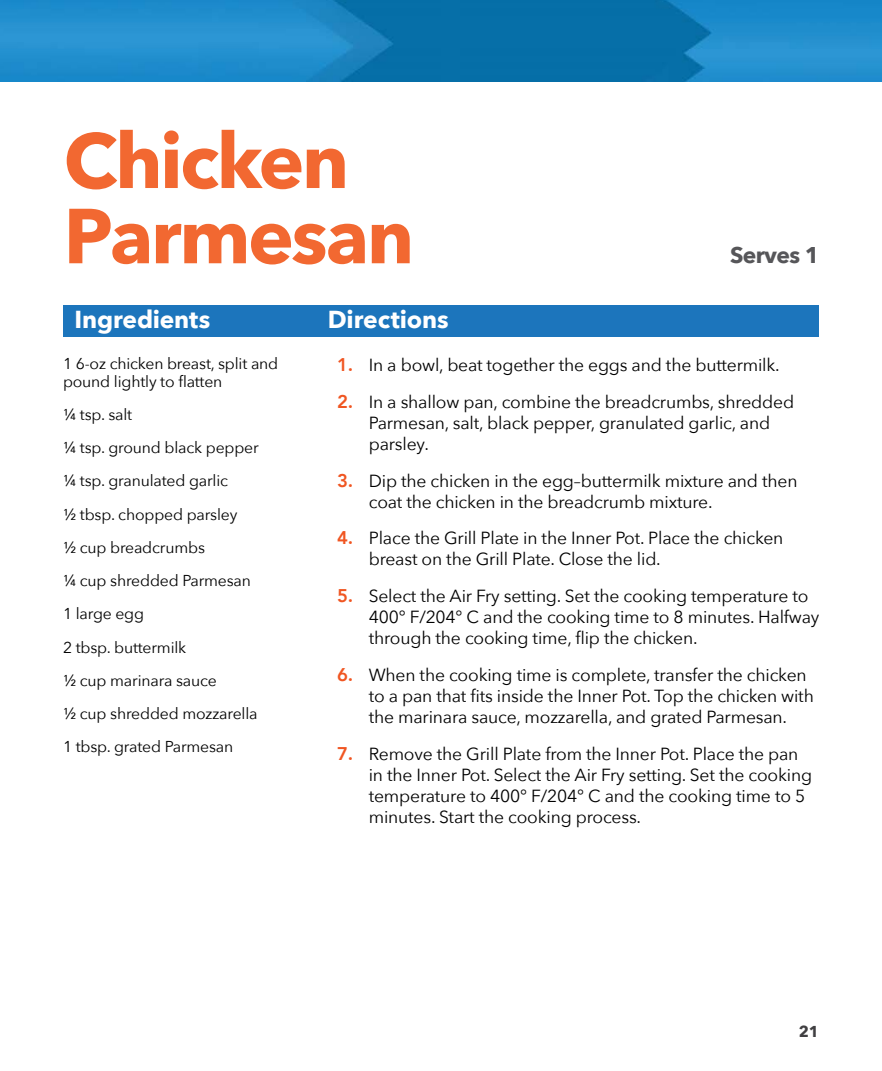
<style>
.page{position:relative;width:882px;height:1071px;background:#fff}
.page>*{position:absolute;margin:0;border:0;box-sizing:border-box;transform-origin:0 0}
.Recipe_Title{font:700 77px/75.2px "Avenir Next";letter-spacing:-.03em;color:#f26831}
.t1{font:700 24.5px "Avenir Next";letter-spacing:-.005em;color:#fff}
.Recipe_Title-2{font:700 22.75px "Avenir Next";letter-spacing:-.025em;color:#565659}
.t2{font:17.5px/21px "Avenir Next";letter-spacing:-.01em;color:#000}
.Ingredients{font:15.75px/17.5px "Avenir Next";letter-spacing:-.01em;color:#000}
.t3{font:700 15.75px "Avenir Next";color:#414042}
.s1{font-family:"Avenir";font-weight:800;font-size:18.38px;color:#f05622}
</style>
<div class="page">
<img style="left:0;top:0;width:882px;height:82px">
<div style="left:63px;top:305px;width:756px;height:32px;background:#1c75bc"></div>
<p class="Recipe_Title" style="left:64px;top:122px;width:352px">Chicken<br>Parmesan</p>
<h2 class="t1" style="left:75px;top:298px;width:137px">Ingredients</h2>
<h2 class="t1" style="left:328px;top:298px;width:122px">Directions</h2>
<p class="Recipe_Title-2" style="left:730px;top:236px;width:91px">Serves 1</p>
<p class="Ingredients" style="left:63px;top:354px;width:217px">1 6-oz chicken breast, split and pound lightly to flatten</p>
<p class="Ingredients" style="left:63px;top:405px;width:71px">¼ tsp. salt</p>
<p class="Ingredients" style="left:63px;top:438px;width:197px">¼ tsp. ground black pepper</p>
<p class="Ingredients" style="left:63px;top:472px;width:167px">¼ tsp. granulated garlic</p>
<p class="Ingredients" style="left:63px;top:505px;width:176px">½ tbsp. chopped parsley</p>
<p class="Ingredients" style="left:63px;top:538px;width:144px">½ cup breadcrumbs</p>
<p class="Ingredients" style="left:63px;top:571px;width:190px">¼ cup shredded Parmesan</p>
<p class="Ingredients" style="left:63px;top:605px;width:83px">1 large egg</p>
<p class="Ingredients" style="left:63px;top:638px;width:125px">2 tbsp. buttermilk</p>
<p class="Ingredients" style="left:63px;top:671px;width:155px">½ cup marinara sauce</p>
<p class="Ingredients" style="left:63px;top:704px;width:196px">½ cup shredded mozzarella</p>
<p class="Ingredients" style="left:63px;top:738px;width:172px">1 tbsp. grated Parmesan</p>
<p class="t2" style="left:337px;top:354px;width:444px"><span class="s1">1.</span> In a bowl, beat together the eggs and the buttermilk.</p>
<p class="t2" style="left:369px;top:390px;width:427px;text-indent:-32px"><span class="s1">2.</span> In a shallow pan, combine the breadcrumbs, shredded<br>Parmesan, salt, black pepper, granulated garlic, and parsley.</p>
<p class="t2" style="left:369px;top:469px;width:430px;text-indent:-32px"><span class="s1">3.</span> Dip the chicken in the egg–buttermilk mixture and then coat the chicken in the breadcrumb mixture.</p>
<p class="t2" style="left:369px;top:527px;width:416px;text-indent:-32px"><span class="s1">4.</span> Place the Grill Plate in the Inner Pot. Place the chicken breast on the Grill Plate. Close the lid.</p>
<p class="t2" style="left:369px;top:585px;width:452px;text-indent:-32px"><span class="s1">5.</span> Select the Air Fry setting. Set the cooking temperature to<br>400° F/204° C and the cooking time to 8 minutes. Halfway through the cooking time, flip the chicken.</p>
<p class="t2" style="left:369px;top:663px;width:447px;text-indent:-32px"><span class="s1">6.</span> When the cooking time is complete, transfer the chicken to a pan that fits inside the Inner Pot. Top the chicken with the marinara sauce, mozzarella, and grated Parmesan.</p>
<p class="t2" style="left:369px;top:742px;width:445px;text-indent:-32px"><span class="s1">7.</span> Remove the Grill Plate from the Inner Pot. Place the pan in the Inner Pot. Select the Air Fry setting. Set the cooking temperature to 400° F/204° C and the cooking time to 5 minutes. Start the cooking process.</p>
<p class="t3" style="left:799px;top:1017px;width:22px">21</p>
</div>
